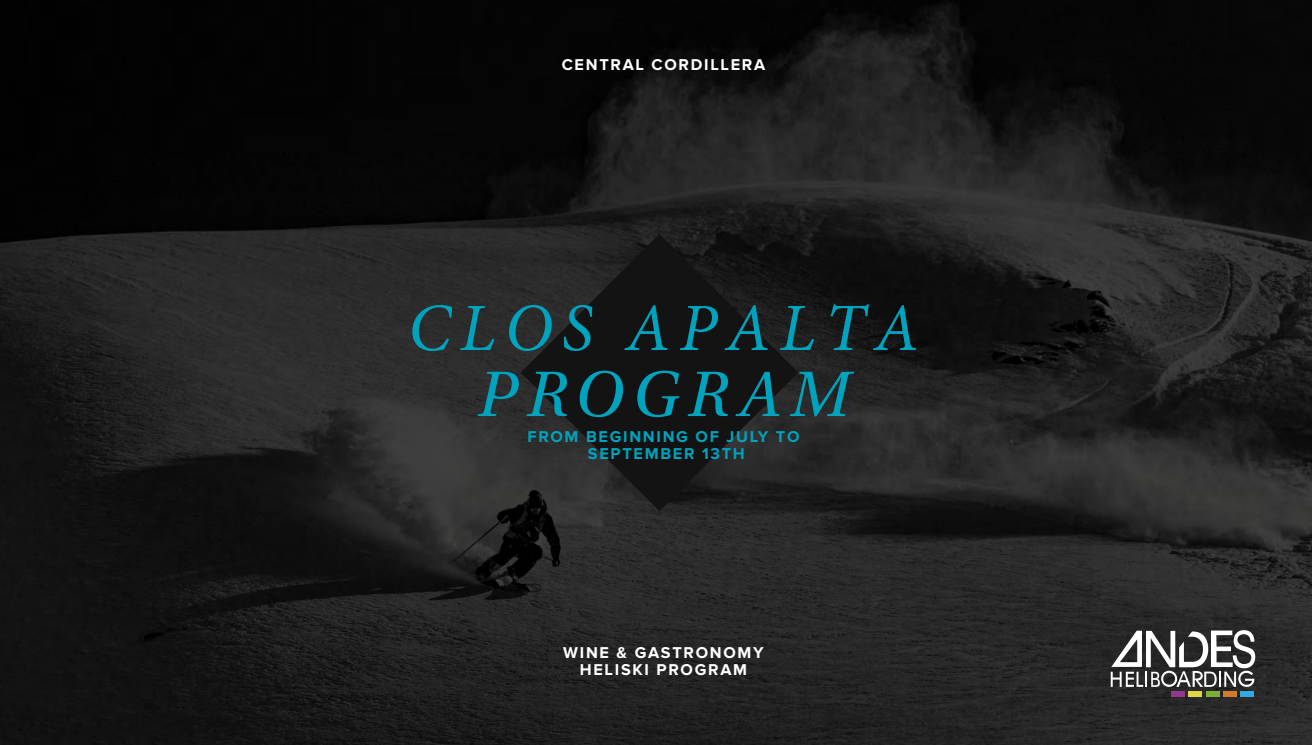
<style>
.page{position:relative;width:1312px;height:745px;background:#fff}
.page>*{position:absolute;margin:0;border:0;box-sizing:border-box;transform-origin:0 0}
.t1{font:italic 67.75px "Minion Pro";letter-spacing:.13em;color:#00a3be}
.t2{font:italic 67.75px "Utopia Std";letter-spacing:.13em;color:#00a3be}
.t3{font:700 16.25px/17.5px "Proxima Nova";letter-spacing:.105em;color:#fff;text-align:center}
.t4{font:700 16.25px/17.5px "Proxima Nova";letter-spacing:.105em;color:#00a3be;text-align:center}
</style>
<div class="page">
<img style="left:0;top:0;width:1311px;height:744px">
<svg style="left:520px;top:233px;width:278px;height:278px;background:#1c1c1c"></svg>
<svg style="left:1110px;top:629px;width:144px;height:57px"></svg>
<div style="left:1170px;top:691px;width:13px;height:5px;background:#94388a"></div>
<div style="left:1188px;top:691px;width:13px;height:5px;background:#ded942"></div>
<div style="left:1205px;top:691px;width:13px;height:5px;background:#80ad38"></div>
<div style="left:1223px;top:691px;width:13px;height:5px;background:#d17a2b"></div>
<div style="left:1240px;top:691px;width:13px;height:5px;background:#2eabe3"></div>
<p class="t3" style="left:561px;top:56px;width:205px">CENTRAL CORDILLERA</p>
<h1 class="t1" style="left:408px;top:282px;width:512px">CLOS APALTA</h1>
<h1 class="t2" style="left:477px;top:357px;width:374px">PROGRAM</h1>
<p class="t4" style="left:527px;top:427px;width:274px">FROM BEGINNING OF JULY TO<br>SEPTEMBER 13TH</p>
<p class="t3" style="left:563px;top:643px;width:202px">WINE &amp; GASTRONOMY<br>HELISKI PROGRAM</p>
</div>
